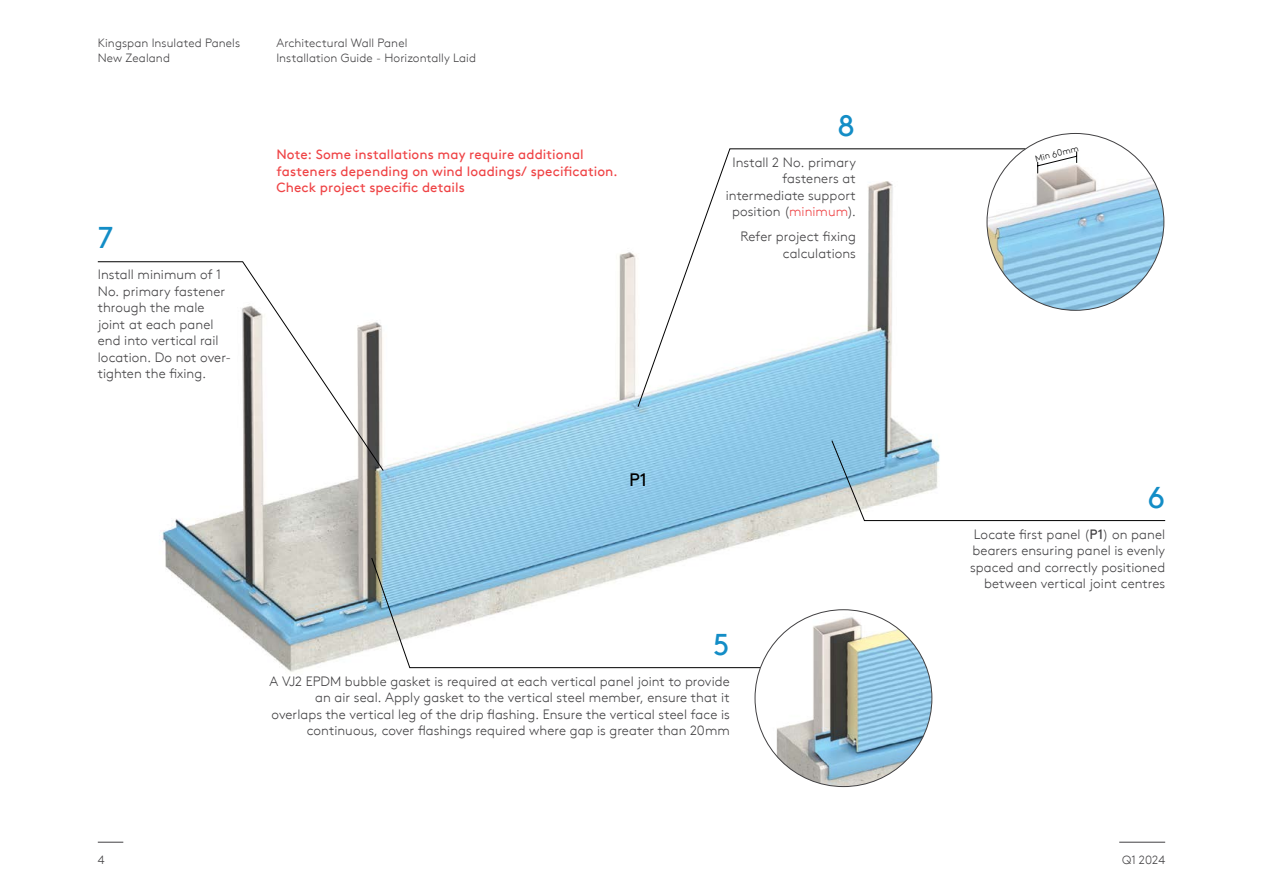
<style>
.page{position:relative;width:1263px;height:893px;background:#fff}
.page>*{position:absolute;margin:0;border:0;box-sizing:border-box;transform-origin:0 0}
.t1{font:30px "Kingspan Brown TT";color:#138dc6}
.t2{font:18px "Kingspan Brown TT";color:#000}
.t3{font:300 13.5px/16.5px "Kingspan Brown TT";color:#414042;text-align:right}
.t4{font:13.5px/16.5px "Kingspan Brown TT";letter-spacing:.005em;color:#ef4345}
.t5{font:300 12px/15px "Kingspan Brown TT";letter-spacing:.005em;color:#414042}
.t6{font:300 9px "Kingspan Brown TT";color:#000}
.s1{color:#ef4345}
.s2{font-weight:400}
</style>
<div class="page">
<svg style="left:98px;top:842px;width:25px;height:1px"></svg>
<hr style="left:1119px;top:842px;width:46px;height:1px;background:#414042">
<img style="left:162px;top:252px;width:789px;height:434px">
<svg style="left:637px;top:148px;width:389px;height:259px"></svg>
<img style="left:987px;top:133px;width:177px;height:177px;border-radius:88px">
<svg style="left:1036px;top:151px;width:42px;height:23px"></svg>
<svg style="left:97px;top:261px;width:287px;height:210px"></svg>
<svg style="left:371px;top:557px;width:391px;height:111px"></svg>
<img style="left:755px;top:610px;width:177px;height:177px;border-radius:88px">
<svg style="left:831px;top:440px;width:334px;height:81px"></svg>
<p class="t5" style="left:98px;top:35px;width:144px">Kingspan Insulated Panels<br>New Zealand</p>
<h1 class="t1" style="left:98px;top:215px;width:17px">7</h1>
<p class="t3" style="left:98px;top:266px;width:135px;text-align:left">Install minimum of 1<br>No. primary fastener through the male joint at each panel end into vertical rail location. Do not over&shy;tighten the fixing.</p>
<p class="t5" style="left:276px;top:35px;width:201px">Architectural Wall Panel<br>Installation Guide - Horizontally Laid</p>
<p class="t4" style="left:276px;top:145px;width:343px">Note: Some installations may require additional fasteners depending on wind loadings/ specification.<br>Check project specific details</p>
<h2 class="t2" style="left:629px;top:466px;width:20px">P1</h2>
<h1 class="t1" style="left:837px;top:102px;width:19px">8</h1>
<p class="t3" style="left:726px;top:153px;width:132px">Install 2 No. primary fasteners at intermediate support position (<span class="s1">minimum</span>).</p>
<p class="t3" style="left:740px;top:227px;width:117px">Refer project fixing calculations</p>
<h1 class="t1" style="left:713px;top:621px;width:18px">5</h1>
<p class="t3" style="left:270px;top:672px;width:462px">A VJ2 EPDM bubble gasket is required at each vertical panel joint to provide an air seal. Apply gasket to the vertical steel member, ensure that it overlaps the vertical leg of the drip flashing. Ensure the vertical steel face is continuous, cover flashings required where gap is greater than 20mm</p>
<p class="t6" style="left:1034px;top:152px;width:46px;rotate:-14deg">Min 60mm</p>
<h1 class="t1" style="left:1147px;top:474px;width:19px">6</h1>
<p class="t3" style="left:970px;top:525px;width:196px">Locate first panel (<span class="s2">P1</span>) on panel bearers ensuring panel is evenly spaced and correctly positioned between vertical joint centres</p>
<p class="t5" style="left:98px;top:851px;width:8px">4</p>
<p class="t5" style="left:1122px;top:851px;width:44px">Q1 2024</p>
</div>
